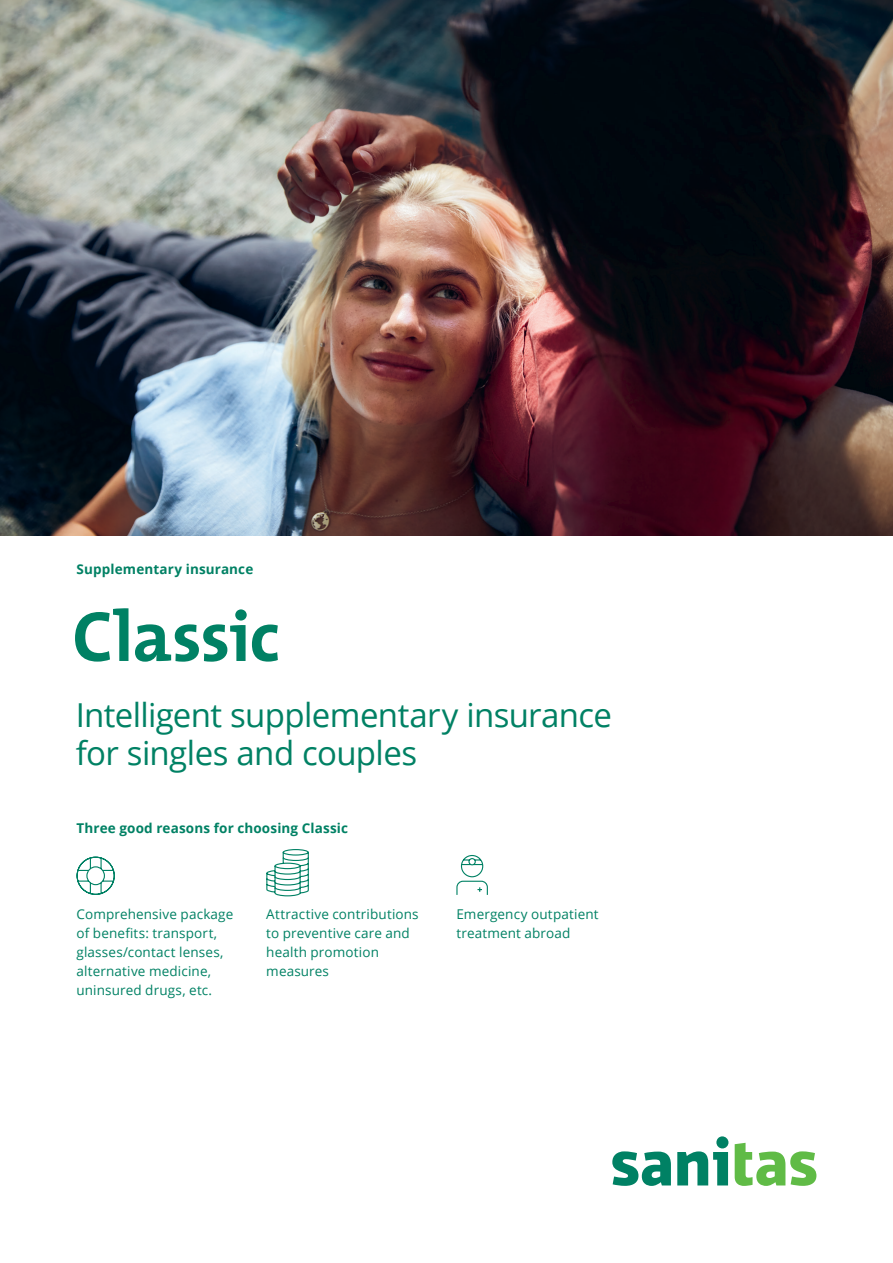
<style>
.page{position:relative;width:893px;height:1263px;background:#fff}
.page>*{position:absolute;margin:0;border:0;box-sizing:border-box;transform-origin:0 0}
.t1{font:72px "The Mix Bold Plain";letter-spacing:-.015em;color:#008164}
.t2{font:33px/38.2px "Open Sans";letter-spacing:-.02em;color:#008164}
.t3{font:13.5px/19.2px "Open Sans";letter-spacing:.01em;color:#008164}
.t4{font:700 13.5px "Open Sans";letter-spacing:.01em;color:#008164}
</style>
<div class="page">
<div style="left:716px;top:1136px;width:12px;height:12px;background:#008164;border-radius:50%"></div>
<svg style="left:612px;top:1151px;width:59px;height:35px"></svg>
<svg style="left:677px;top:1151px;width:51px;height:34px"></svg>
<svg style="left:735px;top:1143px;width:81px;height:43px"></svg>
<svg style="left:76px;top:856px;width:39px;height:39px"></svg>
<svg style="left:266px;top:849px;width:43px;height:48px"></svg>
<svg style="left:456px;top:855px;width:32px;height:40px"></svg>
<img style="left:0;top:0;width:893px;height:536px">
<p class="t4" style="left:77px;top:560px;width:178px">Supplementary insurance</p>
<h1 class="t1" style="left:72px;top:576px;width:209px">Classic</h1>
<h2 class="t2" style="left:76px;top:695px;width:538px">Intelligent supplementary insurance for singles and couples</h2>
<p class="t4" style="left:77px;top:819px;width:273px">Three good reasons for choosing Classic</p>
<p class="t3" style="left:77px;top:904px;width:158px">Comprehensive package of benefits: transport, glasses/contact lenses, alternative medicine, uninsured drugs, etc.</p>
<p class="t3" style="left:266px;top:904px;width:154px">Attractive contributions to preventive care and health promotion measures</p>
<p class="t3" style="left:456px;top:904px;width:144px">Emergency outpatient treatment abroad</p>
</div>
